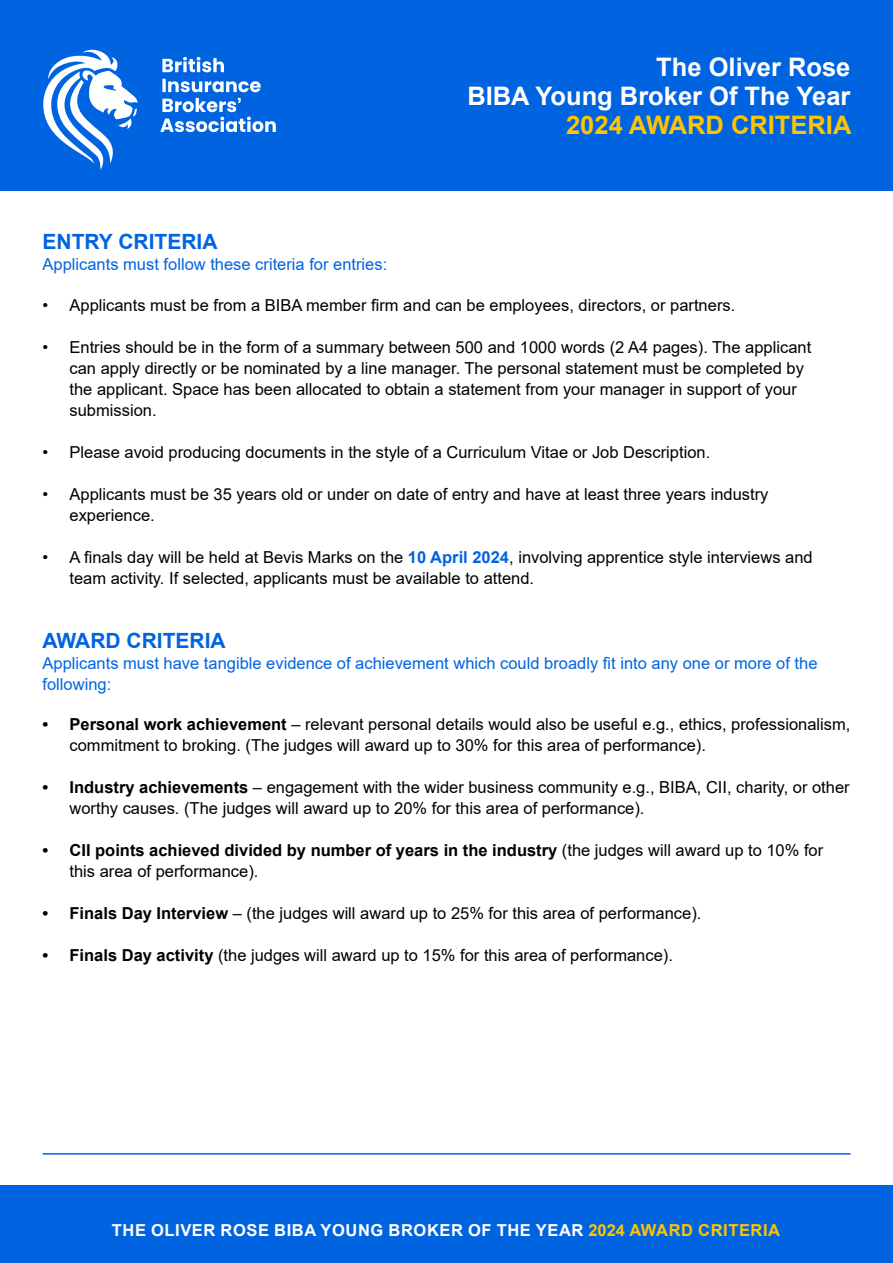
<style>
.page{position:relative;width:893px;height:1263px;background:#fff}
.page>*{position:absolute;margin:0;border:0;box-sizing:border-box;transform-origin:0 0}
.t1{font:700 25.5px/28.8px "Arial";color:#fff;text-align:right}
.t2{font:700 25.5px "Arial";color:#ffc400}
.t3{font:700 21px "Arial";color:#0064e0}
.t4{font:16.5px/21px "Arial";color:#000}
.t5{font:16.5px/21px "Arial";color:#0064e0}
.t6{font:700 16.5px/21px "Arial";color:#000}
.t7{font:700 16.5px "Arial";letter-spacing:.035em;color:#fff}
.s1{font-weight:700;color:#0064e0}
.s2{font-weight:700}
.s3{font-weight:400}
.s4{color:#ffc400}
</style>
<div class="page">
<div style="left:0;top:0;width:893px;height:191px;background:#0064e0"></div>
<div style="left:0;top:1185px;width:893px;height:78px;background:#0064e0"></div>
<svg style="left:43px;top:50px;width:95px;height:120px"></svg>
<svg style="left:160px;top:98px;width:116px;height:34px"></svg>
<svg style="left:162px;top:79px;width:99px;height:13px"></svg>
<svg style="left:162px;top:57px;width:62px;height:15px"></svg>
<hr style="left:43px;top:1153px;width:807px;height:1px;background:#0064e0">
<h1 class="t1" style="left:467px;top:53px;width:385px">The Oliver Rose<br>BIBA Young Broker Of The Year</h1>
<h1 class="t2" style="left:566px;top:107px;width:287px">2024 AWARD CRITERIA</h1>
<p class="t3" style="left:43px;top:227px;width:177px">ENTRY CRITERIA</p>
<p class="t5" style="left:43px;top:254px;width:346px">Applicants must follow these criteria for entries:</p>
<p class="t4" style="left:43px;top:294px;width:694px">• Applicants must be from a BIBA member firm and can be employees, directors, or partners.</p>
<p class="t4" style="left:70px;top:336px;width:743px;text-indent:-27px">• Entries should be in the form of a summary between 500 and 1000 words (2 A4 pages). The applicant can apply directly or be nominated by a line manager. The personal statement must be completed by the applicant. Space has been allocated to obtain a statement from your manager in support of your submission.</p>
<p class="t4" style="left:43px;top:441px;width:669px">• Please avoid producing documents in the style of a Curriculum Vitae or Job Description.</p>
<p class="t4" style="left:70px;top:483px;width:700px;text-indent:-27px">• Applicants must be 35 years old or under on date of entry and have at least three years industry experience.</p>
<p class="t4" style="left:69px;top:546px;width:745px;text-indent:-27px">• A finals day will be held at Bevis Marks on the <span class="s1">10 April 2024</span>, involving apprentice style interviews and team activity. If selected, applicants must be available to attend.</p>
<p class="t3" style="left:43px;top:626px;width:185px">AWARD CRITERIA</p>
<p class="t5" style="left:43px;top:652px;width:776px">Applicants must have tangible evidence of achievement which could broadly fit into any one or more of the following:</p>
<p class="t4" style="left:70px;top:714px;width:782px;text-indent:-27px"><span class="s2">• Personal work achievement</span> – relevant personal details would also be useful e.g., ethics, professionalism, commitment to broking. (The judges will award up to 30% for this area of performance).</p>
<p class="t4" style="left:70px;top:777px;width:782px;text-indent:-27px"><span class="s2">• Industry achievements</span> – engagement with the wider business community e.g., BIBA, CII, charity, or other worthy causes. (The judges will award up to 20% for this area of performance).</p>
<p class="t6" style="left:70px;top:840px;width:755px;text-indent:-27px">• CII points achieved divided by number of years in the industry <span class="s3">(the judges will award up to 10% for this area of performance).</span></p>
<p class="t4" style="left:43px;top:903px;width:660px"><span class="s2">• Finals Day Interview</span> – (the judges will award up to 25% for this area of performance).</p>
<p class="t4" style="left:43px;top:945px;width:632px"><span class="s2">• Finals Day activity</span> (the judges will award up to 15% for this area of performance).</p>
<p class="t7" style="left:112px;top:1218px;width:670px">THE OLIVER ROSE BIBA YOUNG BROKER OF THE YEAR <span class="s4">2024 AWARD CRITERIA</span></p>
</div>
